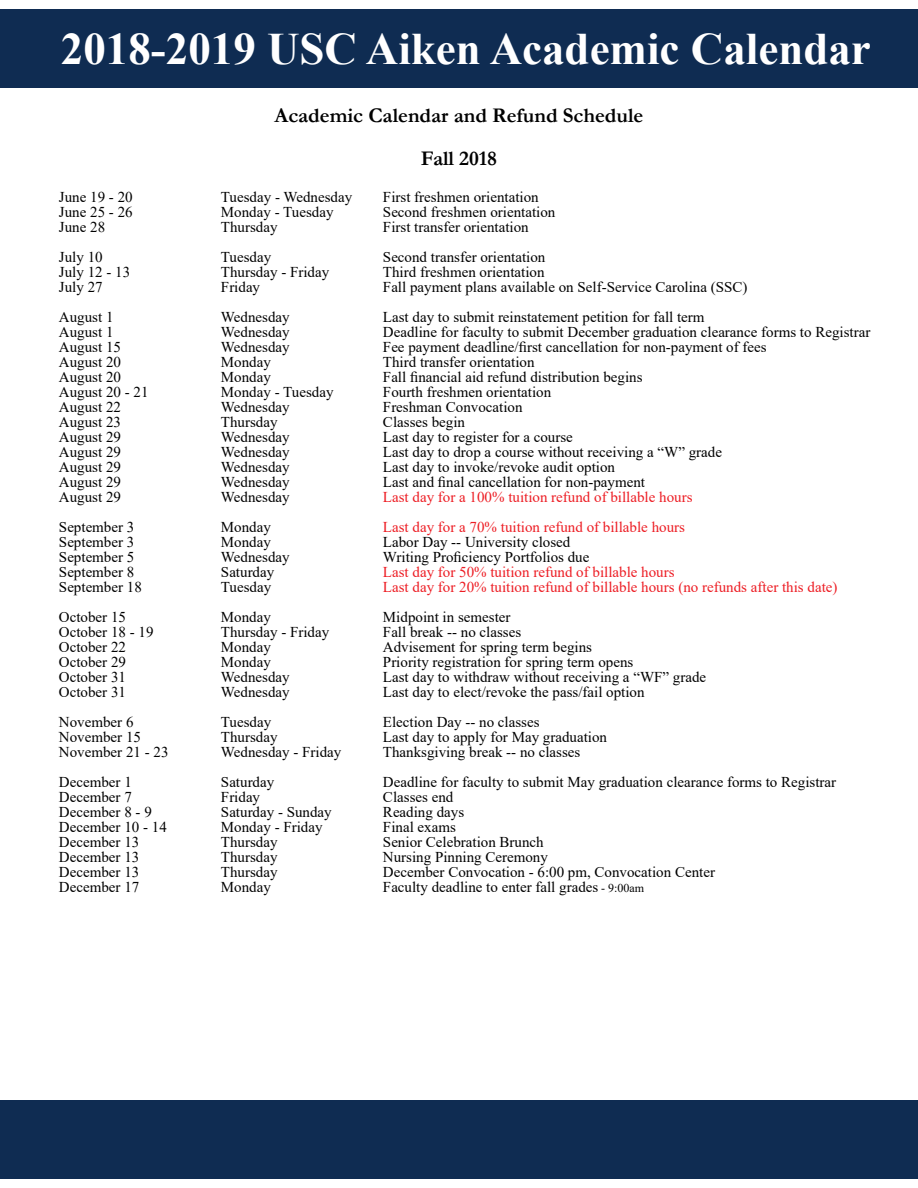
<style>
.page{position:relative;width:918px;height:1188px;background:#fff}
.page>*{position:absolute;margin:0;border:0;box-sizing:border-box;transform-origin:0 0}
.t1{font:700 45px "Times New Roman";color:#fff}
.t2{font:700 21px "Garamond";color:#000}
.t3{font:15px "Times New Roman";color:#000}
.t4{font:15px "Times New Roman";color:#ed1d24}
.s1{font-size:12px}
</style>
<div class="page">
<div style="left:0;top:10px;width:918px;height:77px;background:#0f2c52"></div>
<div style="left:0;top:1101px;width:918px;height:77px;background:#0f2c52"></div>
<h1 class="t1" style="left:61px;top:16px;width:811px">2018-2019 USC Aiken Academic Calendar</h1>
<h2 class="t2" style="left:275px;top:101px;width:370px">Academic Calendar and Refund Schedule</h2>
<h2 class="t2" style="left:421px;top:144px;width:78px">Fall 2018</h2>
<p class="t3" style="left:59px;top:187px;width:75px">June 19 - 20</p>
<p class="t3" style="left:221px;top:187px;width:133px">Tuesday - Wednesday</p>
<p class="t3" style="left:383px;top:187px;width:157px">First freshmen orientation</p>
<p class="t3" style="left:59px;top:202px;width:75px">June 25 - 26</p>
<p class="t3" style="left:221px;top:202px;width:114px">Monday - Tuesday</p>
<p class="t3" style="left:383px;top:202px;width:174px">Second freshmen orientation</p>
<p class="t3" style="left:59px;top:217px;width:48px">June 28</p>
<p class="t3" style="left:221px;top:217px;width:58px">Thursday</p>
<p class="t3" style="left:383px;top:217px;width:147px">First transfer orientation</p>
<p class="t3" style="left:59px;top:247px;width:45px">July 10</p>
<p class="t3" style="left:221px;top:247px;width:52px">Tuesday</p>
<p class="t3" style="left:383px;top:247px;width:164px">Second transfer orientation</p>
<p class="t3" style="left:59px;top:262px;width:73px">July 12 - 13</p>
<p class="t3" style="left:221px;top:262px;width:110px">Thursday - Friday</p>
<p class="t3" style="left:383px;top:262px;width:163px">Third freshmen orientation</p>
<p class="t3" style="left:59px;top:277px;width:45px">July 27</p>
<p class="t3" style="left:221px;top:277px;width:41px">Friday</p>
<p class="t3" style="left:383px;top:277px;width:366px">Fall payment plans available on Self-Service Carolina (SSC)</p>
<p class="t3" style="left:59px;top:307px;width:56px">August 1</p>
<p class="t3" style="left:221px;top:307px;width:70px">Wednesday</p>
<p class="t3" style="left:383px;top:307px;width:323px">Last day to submit reinstatement petition for fall term</p>
<p class="t3" style="left:59px;top:322px;width:56px">August 1</p>
<p class="t3" style="left:221px;top:322px;width:70px">Wednesday</p>
<p class="t3" style="left:383px;top:322px;width:489px">Deadline for faculty to submit December graduation clearance forms to Registrar</p>
<p class="t3" style="left:59px;top:337px;width:64px">August 15</p>
<p class="t3" style="left:221px;top:337px;width:70px">Wednesday</p>
<p class="t3" style="left:383px;top:337px;width:385px">Fee payment deadline/first cancellation for non-payment of fees</p>
<p class="t3" style="left:59px;top:352px;width:64px">August 20</p>
<p class="t3" style="left:221px;top:352px;width:51px">Monday</p>
<p class="t3" style="left:383px;top:352px;width:153px">Third transfer orientation</p>
<p class="t3" style="left:59px;top:367px;width:64px">August 20</p>
<p class="t3" style="left:221px;top:367px;width:51px">Monday</p>
<p class="t3" style="left:383px;top:367px;width:261px">Fall financial aid refund distribution begins</p>
<p class="t3" style="left:59px;top:382px;width:91px">August 20 - 21</p>
<p class="t3" style="left:221px;top:382px;width:114px">Monday - Tuesday</p>
<p class="t3" style="left:383px;top:382px;width:170px">Fourth freshmen orientation</p>
<p class="t3" style="left:59px;top:397px;width:64px">August 22</p>
<p class="t3" style="left:221px;top:397px;width:70px">Wednesday</p>
<p class="t3" style="left:383px;top:397px;width:141px">Freshman Convocation</p>
<p class="t3" style="left:59px;top:412px;width:64px">August 23</p>
<p class="t3" style="left:221px;top:412px;width:58px">Thursday</p>
<p class="t3" style="left:383px;top:412px;width:84px">Classes begin</p>
<p class="t3" style="left:59px;top:427px;width:64px">August 29</p>
<p class="t3" style="left:221px;top:427px;width:70px">Wednesday</p>
<p class="t3" style="left:383px;top:427px;width:191px">Last day to register for a course</p>
<p class="t3" style="left:59px;top:442px;width:64px">August 29</p>
<p class="t3" style="left:221px;top:442px;width:70px">Wednesday</p>
<p class="t3" style="left:383px;top:442px;width:341px">Last day to drop a course without receiving a “W” grade</p>
<p class="t3" style="left:59px;top:457px;width:64px">August 29</p>
<p class="t3" style="left:221px;top:457px;width:70px">Wednesday</p>
<p class="t3" style="left:383px;top:457px;width:234px">Last day to invoke/revoke audit option</p>
<p class="t3" style="left:59px;top:472px;width:64px">August 29</p>
<p class="t3" style="left:221px;top:472px;width:70px">Wednesday</p>
<p class="t3" style="left:383px;top:472px;width:264px">Last and final cancellation for non-payment</p>
<p class="t3" style="left:59px;top:487px;width:64px">August 29</p>
<p class="t3" style="left:221px;top:487px;width:70px">Wednesday</p>
<p class="t4" style="left:383px;top:487px;width:311px">Last day for a 100% tuition refund of billable hours</p>
<p class="t3" style="left:59px;top:517px;width:77px">September 3</p>
<p class="t3" style="left:221px;top:517px;width:51px">Monday</p>
<p class="t4" style="left:383px;top:517px;width:304px">Last day for a 70% tuition refund of billable hours</p>
<p class="t3" style="left:59px;top:532px;width:77px">September 3</p>
<p class="t3" style="left:221px;top:532px;width:51px">Monday</p>
<p class="t3" style="left:383px;top:532px;width:189px">Labor Day -- University closed</p>
<p class="t3" style="left:59px;top:547px;width:77px">September 5</p>
<p class="t3" style="left:221px;top:547px;width:70px">Wednesday</p>
<p class="t3" style="left:383px;top:547px;width:208px">Writing Proficiency Portfolios due</p>
<p class="t3" style="left:59px;top:562px;width:77px">September 8</p>
<p class="t3" style="left:221px;top:562px;width:55px">Saturday</p>
<p class="t4" style="left:383px;top:562px;width:293px">Last day for 50% tuition refund of billable hours</p>
<p class="t3" style="left:59px;top:577px;width:84px">September 18</p>
<p class="t3" style="left:221px;top:577px;width:52px">Tuesday</p>
<p class="t4" style="left:383px;top:577px;width:456px">Last day for 20% tuition refund of billable hours (no refunds after this date)</p>
<p class="t3" style="left:59px;top:607px;width:69px">October 15</p>
<p class="t3" style="left:221px;top:607px;width:51px">Monday</p>
<p class="t3" style="left:383px;top:607px;width:129px">Midpoint in semester</p>
<p class="t3" style="left:59px;top:622px;width:96px">October 18 - 19</p>
<p class="t3" style="left:221px;top:622px;width:110px">Thursday - Friday</p>
<p class="t3" style="left:383px;top:622px;width:140px">Fall break -- no classes</p>
<p class="t3" style="left:59px;top:637px;width:69px">October 22</p>
<p class="t3" style="left:221px;top:637px;width:51px">Monday</p>
<p class="t3" style="left:383px;top:637px;width:211px">Advisement for spring term begins</p>
<p class="t3" style="left:59px;top:652px;width:69px">October 29</p>
<p class="t3" style="left:221px;top:652px;width:51px">Monday</p>
<p class="t3" style="left:383px;top:652px;width:252px">Priority registration for spring term opens</p>
<p class="t3" style="left:59px;top:667px;width:69px">October 31</p>
<p class="t3" style="left:221px;top:667px;width:70px">Wednesday</p>
<p class="t3" style="left:383px;top:667px;width:325px">Last day to withdraw without receiving a “WF” grade</p>
<p class="t3" style="left:59px;top:682px;width:69px">October 31</p>
<p class="t3" style="left:221px;top:682px;width:70px">Wednesday</p>
<p class="t3" style="left:383px;top:682px;width:263px">Last day to elect/revoke the pass/fail option</p>
<p class="t3" style="left:59px;top:712px;width:76px">November 6</p>
<p class="t3" style="left:221px;top:712px;width:52px">Tuesday</p>
<p class="t3" style="left:383px;top:712px;width:158px">Election Day -- no classes</p>
<p class="t3" style="left:59px;top:727px;width:84px">November 15</p>
<p class="t3" style="left:221px;top:727px;width:58px">Thursday</p>
<p class="t3" style="left:383px;top:727px;width:226px">Last day to apply for May graduation</p>
<p class="t3" style="left:59px;top:742px;width:111px">November 21 - 23</p>
<p class="t3" style="left:221px;top:742px;width:122px">Wednesday - Friday</p>
<p class="t3" style="left:383px;top:742px;width:199px">Thanksgiving break -- no classes</p>
<p class="t3" style="left:59px;top:772px;width:74px">December 1</p>
<p class="t3" style="left:221px;top:772px;width:55px">Saturday</p>
<p class="t3" style="left:383px;top:772px;width:455px">Deadline for faculty to submit May graduation clearance forms to Registrar</p>
<p class="t3" style="left:59px;top:787px;width:74px">December 7</p>
<p class="t3" style="left:221px;top:787px;width:41px">Friday</p>
<p class="t3" style="left:383px;top:787px;width:72px">Classes end</p>
<p class="t3" style="left:59px;top:802px;width:94px">December 8 - 9</p>
<p class="t3" style="left:221px;top:802px;width:112px">Saturday - Sunday</p>
<p class="t3" style="left:383px;top:802px;width:83px">Reading days</p>
<p class="t3" style="left:59px;top:817px;width:109px">December 10 - 14</p>
<p class="t3" style="left:221px;top:817px;width:103px">Monday - Friday</p>
<p class="t3" style="left:383px;top:817px;width:74px">Final exams</p>
<p class="t3" style="left:59px;top:832px;width:82px">December 13</p>
<p class="t3" style="left:221px;top:832px;width:58px">Thursday</p>
<p class="t3" style="left:383px;top:832px;width:162px">Senior Celebration Brunch</p>
<p class="t3" style="left:59px;top:847px;width:82px">December 13</p>
<p class="t3" style="left:221px;top:847px;width:58px">Thursday</p>
<p class="t3" style="left:383px;top:847px;width:166px">Nursing Pinning Ceremony</p>
<p class="t3" style="left:59px;top:862px;width:82px">December 13</p>
<p class="t3" style="left:221px;top:862px;width:58px">Thursday</p>
<p class="t3" style="left:383px;top:862px;width:334px">December Convocation - 6:00 pm, Convocation Center</p>
<p class="t3" style="left:59px;top:877px;width:82px">December 17</p>
<p class="t3" style="left:221px;top:877px;width:51px">Monday</p>
<p class="t3" style="left:383px;top:877px;width:263px">Faculty deadline to enter fall grades <span class="s1">- 9:00am</span></p>
</div>
